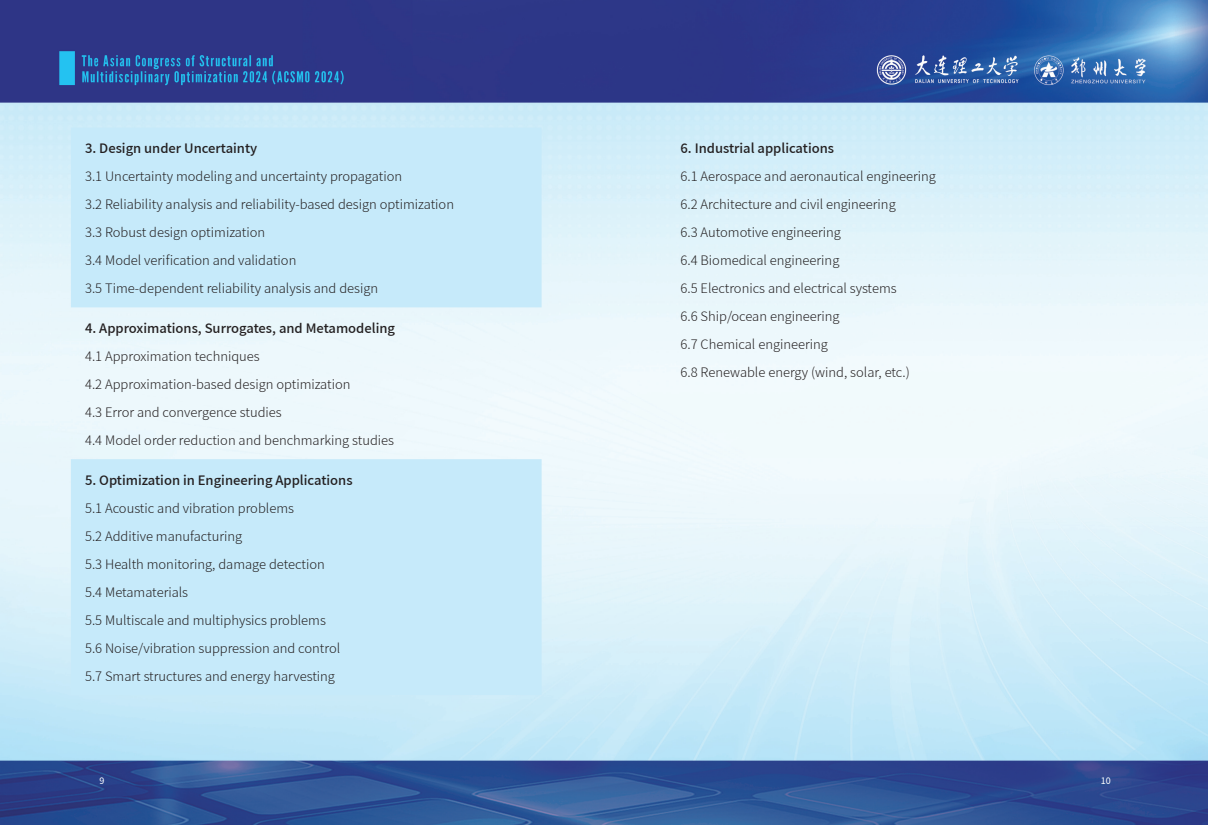
<style>
.page{position:relative;width:1208px;height:825px;background:#fff}
.page>*{position:absolute;margin:0;border:0;box-sizing:border-box;transform-origin:0 0}
.t1{font:300 13px/28px "Source Han Sans CN";color:#231f20}
.t2{font:500 13px "Source Han Sans CN";color:#231f20}
.t3{font:9px "Source Han Sans CN";color:#fff}
</style>
<div class="page">
<img style="left:0;top:1px;width:1207px;height:824px">
<svg style="left:71px;top:128px;width:470px;height:567px;background:#d0edfa"></svg>
<p class="t2" style="left:85px;top:141px;width:174px">3. Design under Uncertainty</p>
<p class="t1" style="left:85px;top:163px;width:370px">3.1 Uncertainty modeling and uncertainty propagation<br>3.2 Reliability analysis and reliability-based design optimization 3.3 Robust design optimization<br>3.4 Model verification and validation<br>3.5 Time-dependent reliability analysis and design</p>
<p class="t2" style="left:85px;top:321px;width:311px">4. Approximations, Surrogates, and Metamodeling</p>
<p class="t1" style="left:85px;top:342px;width:310px">4.1 Approximation techniques<br>4.2 Approximation-based design optimization<br>4.3 Error and convergence studies<br>4.4 Model order reduction and benchmarking studies</p>
<p class="t2" style="left:85px;top:473px;width:269px">5. Optimization in Engineering Applications</p>
<p class="t1" style="left:85px;top:494px;width:257px">5.1 Acoustic and vibration problems<br>5.2 Additive manufacturing<br>5.3 Health monitoring, damage detection 5.4 Metamaterials<br>5.5 Multiscale and multiphysics problems 5.6 Noise/vibration suppression and control 5.7 Smart structures and energy harvesting</p>
<p class="t2" style="left:680px;top:141px;width:155px">6. Industrial applications</p>
<p class="t1" style="left:680px;top:163px;width:257px">6.1 Aerospace and aeronautical engineering 6.2 Architecture and civil engineering<br>6.3 Automotive engineering<br>6.4 Biomedical engineering<br>6.5 Electronics and electrical systems<br>6.6 Ship/ocean engineering<br>6.7 Chemical engineering<br>6.8 Renewable energy (wind, solar, etc.)</p>
<p class="t3" style="left:100px;top:775px;width:6px">9</p>
<p class="t3" style="left:1101px;top:775px;width:11px">10</p>
</div>
